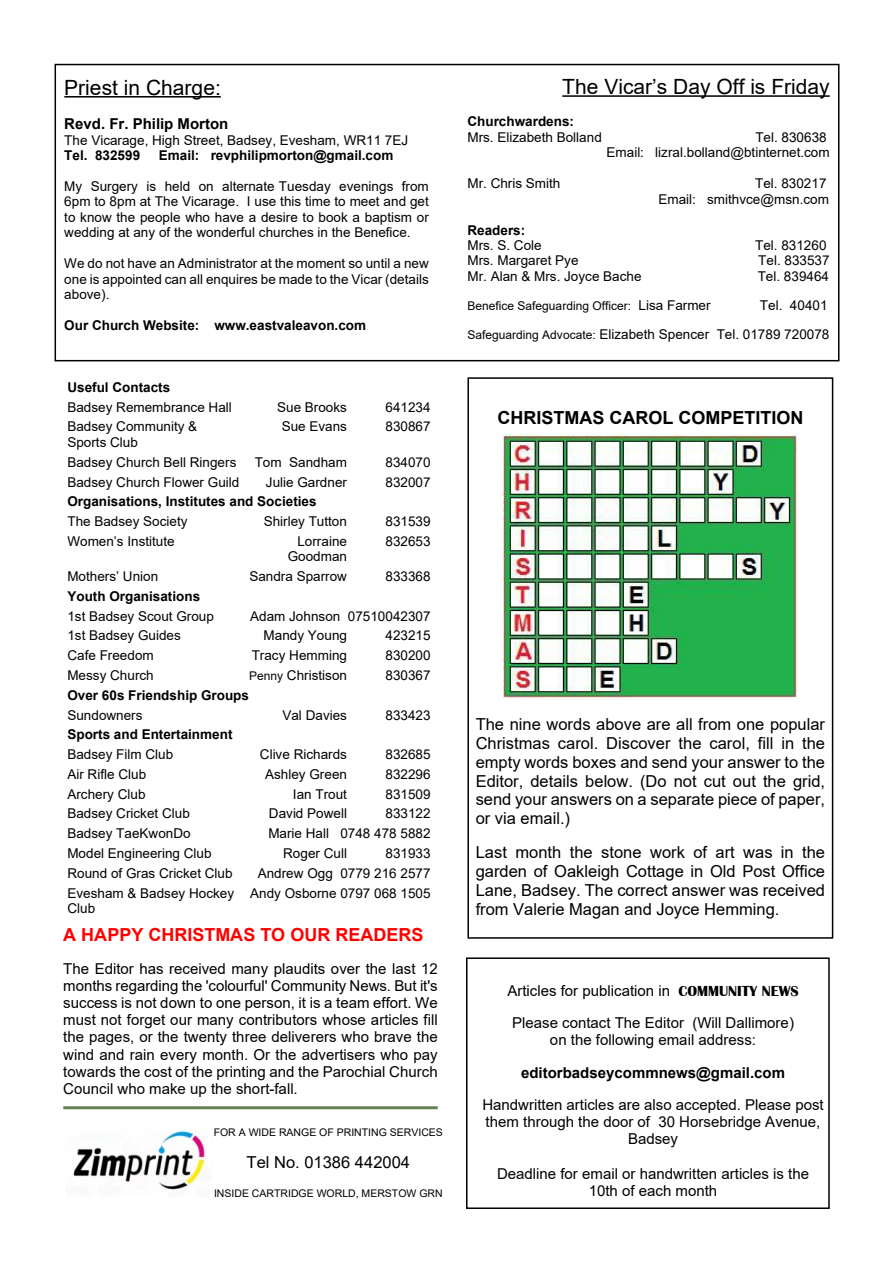
<style>
.page{position:relative;width:893px;height:1263px;background:#fff}
.page>*{position:absolute;margin:0;border:0;box-sizing:border-box;transform-origin:0 0}
.t1{font:21px "Arial";color:#000}
.t2{font:700 18px "Arial";color:#f00}
.t3{font:700 18px "Arial";color:#000}
.t4{font:16.5px/18.9px "Arial";color:#000;text-align:justify}
.t5{font:15px/17.2px "Arial";color:#000;text-align:center}
.t6{font:700 15px "Arial";color:#000}
.t7{font:13.5px/15.5px "Arial";color:#000;text-align:right}
.t8{font:700 13.5px "Arial";color:#000}
.t9{font:12px "Arial";color:#000}
.t10{font:10.5px "Arial";color:#000}
.s1{font-size:12px}
.s2{font-size:13.5px}
.s3{font-family:"Britannic";font-weight:700}
</style>
<div class="page">
<hr style="left:64px;top:96px;width:157px;height:2px;background:#000">
<hr style="left:562px;top:95px;width:268px;height:2px;background:#000">
<div style="left:55px;top:64px;width:784px;height:297px;border:2px solid #000"></div>
<div style="left:466px;top:957px;width:364px;height:252px;border:2px solid #000"></div>
<div style="left:467px;top:377px;width:366px;height:562px;border:2px solid #000"></div>
<img style="left:73px;top:1131px;width:132px;height:59px">
<hr style="left:63px;top:1106px;width:375px;height:3px;background:#658252">
<img style="left:504px;top:434px;width:293px;height:265px">
<h1 class="t1" style="left:64px;top:79px;width:158px">Priest in Charge:</h1>
<p class="t6" style="left:64px;top:118px;width:166px">Revd. Fr. Philip Morton</p>
<p class="t7" style="left:64px;top:133px;width:345px">The Vicarage, High Street, Badsey, Evesham, WR11 7EJ</p>
<p class="t8" style="left:64px;top:150px;width:77px">Tel. 832599</p>
<p class="t8" style="left:159px;top:150px;width:236px">Email: revphilipmorton@gmail.com</p>
<p class="t7" style="left:64px;top:180px;width:366px;text-align:justify">My Surgery is held on alternate Tuesday evenings from 6pm to 8pm at The Vicarage. I use this time to meet and get to know the people who have a desire to book a baptism or wedding at any of the wonderful churches in the Benefice.</p>
<p class="t7" style="left:64px;top:257px;width:366px;text-align:justify">We do not have an Administrator at the moment so until a new one is appointed can all enquires be made to the Vicar (details above).</p>
<p class="t8" style="left:64px;top:320px;width:303px">Our Church Website: www.eastvaleavon.com</p>
<p class="t8" style="left:67px;top:382px;width:104px">Useful Contacts</p>
<p class="t7" style="left:67px;top:400px;width:166px">Badsey Remembrance Hall</p>
<p class="t7" style="left:277px;top:400px;width:71px">Sue Brooks</p>
<p class="t7" style="left:385px;top:400px;width:47px">641234</p>
<p class="t7" style="left:67px;top:420px;width:131px;text-align:left">Badsey Community &amp;<br>Sports Club</p>
<p class="t7" style="left:282px;top:420px;width:67px">Sue Evans</p>
<p class="t7" style="left:385px;top:420px;width:47px">830867</p>
<p class="t7" style="left:67px;top:455px;width:170px">Badsey Church Bell Ringers</p>
<p class="t7" style="left:255px;top:455px;width:94px">Tom Sandham</p>
<p class="t7" style="left:385px;top:455px;width:47px">834070</p>
<p class="t7" style="left:67px;top:475px;width:173px">Badsey Church Flower Guild</p>
<p class="t7" style="left:266px;top:475px;width:83px">Julie Gardner</p>
<p class="t7" style="left:385px;top:475px;width:47px">832007</p>
<p class="t8" style="left:67px;top:496px;width:251px">Organisations, Institutes and Societies</p>
<p class="t7" style="left:67px;top:515px;width:122px">The Badsey Society</p>
<p class="t7" style="left:264px;top:515px;width:85px">Shirley Tutton</p>
<p class="t7" style="left:385px;top:515px;width:47px">831539</p>
<p class="t7" style="left:67px;top:535px;width:109px">Women’s Institute</p>
<p class="t7" style="left:288px;top:535px;width:61px">Lorraine<br>Goodman</p>
<p class="t7" style="left:385px;top:535px;width:47px">832653</p>
<p class="t7" style="left:67px;top:570px;width:92px">Mothers’ Union</p>
<p class="t7" style="left:249px;top:570px;width:99px">Sandra Sparrow</p>
<p class="t7" style="left:385px;top:570px;width:47px">833368</p>
<p class="t8" style="left:67px;top:591px;width:134px">Youth Organisations</p>
<p class="t7" style="left:67px;top:609px;width:148px">1st Badsey Scout Group</p>
<p class="t7" style="left:250px;top:609px;width:182px">Adam Johnson 07510042307</p>
<p class="t7" style="left:67px;top:629px;width:115px">1st Badsey Guides</p>
<p class="t7" style="left:264px;top:629px;width:85px">Mandy Young</p>
<p class="t7" style="left:385px;top:629px;width:47px">423215</p>
<p class="t7" style="left:67px;top:649px;width:88px">Cafe Freedom</p>
<p class="t7" style="left:252px;top:649px;width:97px">Tracy Hemming</p>
<p class="t7" style="left:385px;top:649px;width:47px">830200</p>
<p class="t7" style="left:67px;top:669px;width:88px">Messy Church</p>
<p class="t7" style="left:249px;top:669px;width:99px"><span class="s1">Penny</span> Christison</p>
<p class="t7" style="left:385px;top:669px;width:47px">830367</p>
<p class="t8" style="left:67px;top:690px;width:183px">Over 60s Friendship Groups</p>
<p class="t7" style="left:67px;top:708px;width:77px">Sundowners</p>
<p class="t7" style="left:282px;top:708px;width:66px">Val Davies</p>
<p class="t7" style="left:385px;top:708px;width:47px">833423</p>
<p class="t8" style="left:67px;top:729px;width:167px">Sports and Entertainment</p>
<p class="t7" style="left:67px;top:748px;width:107px">Badsey Film Club</p>
<p class="t7" style="left:260px;top:748px;width:89px">Clive Richards</p>
<p class="t7" style="left:385px;top:748px;width:47px">832685</p>
<p class="t7" style="left:67px;top:768px;width:80px">Air Rifle Club</p>
<p class="t7" style="left:265px;top:768px;width:83px">Ashley Green</p>
<p class="t7" style="left:385px;top:768px;width:47px">832296</p>
<p class="t7" style="left:67px;top:787px;width:80px">Archery Club</p>
<p class="t7" style="left:293px;top:787px;width:56px">Ian Trout</p>
<p class="t7" style="left:385px;top:787px;width:47px">831509</p>
<p class="t7" style="left:67px;top:807px;width:124px">Badsey Cricket Club</p>
<p class="t7" style="left:269px;top:807px;width:80px">David Powell</p>
<p class="t7" style="left:385px;top:807px;width:47px">833122</p>
<p class="t7" style="left:67px;top:827px;width:125px">Badsey TaeKwonDo</p>
<p class="t7" style="left:268px;top:827px;width:164px">Marie Hall 0748 478 5882</p>
<p class="t7" style="left:67px;top:847px;width:146px">Model Engineering Club</p>
<p class="t7" style="left:283px;top:847px;width:65px">Roger Cull</p>
<p class="t7" style="left:385px;top:847px;width:47px">831933</p>
<p class="t7" style="left:67px;top:866px;width:167px">Round of Gras Cricket Club</p>
<p class="t7" style="left:258px;top:866px;width:174px">Andrew Ogg 0779 216 2577</p>
<p class="t7" style="left:67px;top:886px;width:168px;text-align:left">Evesham &amp; Badsey Hockey<br>Club</p>
<p class="t7" style="left:250px;top:886px;width:182px">Andy Osborne 0797 068 1505</p>
<h2 class="t2" style="left:63px;top:927px;width:362px">A HAPPY CHRISTMAS TO OUR READERS</h2>
<p class="t5" style="left:63px;top:961px;width:376px;text-align:justify">The Editor has received many plaudits over the last 12 months regarding the 'colourful' Community News. But it's success is not down to one person, it is a team effort. We must not forget our many contributors whose articles fill the pages, or the twenty three deliverers who brave the wind and rain every month. Or the advertisers who pay towards the cost of the printing and the Parochial Church Council who make up the short-fall.</p>
<p class="t10" style="left:214px;top:1128px;width:231px">FOR A WIDE RANGE OF PRINTING SERVICES</p>
<p class="t4" style="left:247px;top:1154px;width:165px">Tel No. 01386 442004</p>
<p class="t10" style="left:214px;top:1189px;width:230px">INSIDE CARTRIDGE WORLD, MERSTOW GRN</p>
<h1 class="t1" style="left:562px;top:79px;width:269px">The Vicar’s Day Off is Friday</h1>
<p class="t8" style="left:467px;top:116px;width:108px">Churchwardens:</p>
<p class="t7" style="left:467px;top:130px;width:136px">Mrs. Elizabeth Bolland</p>
<p class="t7" style="left:607px;top:130px;width:225px">Tel. 830638<br>Email: lizral.bolland@btinternet.com</p>
<p class="t7" style="left:467px;top:177px;width:94px">Mr. Chris Smith</p>
<p class="t7" style="left:658px;top:177px;width:172px">Tel. 830217<br>Email: smithvce@msn.com</p>
<p class="t8" style="left:467px;top:225px;width:59px">Readers:</p>
<p class="t7" style="left:467px;top:239px;width:76px">Mrs. S. Cole</p>
<p class="t7" style="left:755px;top:239px;width:73px">Tel. 831260</p>
<p class="t7" style="left:467px;top:254px;width:113px">Mrs. Margaret Pye</p>
<p class="t7" style="left:758px;top:254px;width:73px">Tel. 833537</p>
<p class="t7" style="left:467px;top:270px;width:176px">Mr. Alan &amp; Mrs. Joyce Bache</p>
<p class="t7" style="left:758px;top:270px;width:73px">Tel. 839464</p>
<p class="t9" style="left:467px;top:301px;width:245px">Benefice Safeguarding Officer: <span class="s2">Lisa Farmer</span></p>
<p class="t7" style="left:467px;top:292px;width:363px;line-height:29.2px">Tel. 40401<br><span class="s1">Safeguarding Advocate:</span> Elizabeth Spencer Tel. 01789 720078</p>
<h2 class="t3" style="left:497px;top:411px;width:307px">CHRISTMAS CAROL COMPETITION</h2>
<p class="t4" style="left:476px;top:716px;width:351px">The nine words above are all from one popular Christmas carol. Discover the carol, fill in the empty words boxes and send your answer to the Editor, details below. (Do not cut out the grid, send your answers on a separate piece of paper, or via email.)</p>
<p class="t4" style="left:476px;top:844px;width:351px">Last month the stone work of art was in the garden of Oakleigh Cottage in Old Post Office Lane, Badsey. The correct answer was received from Valerie Magan and Joyce Hemming.</p>
<p class="t5" style="left:507px;top:976px;width:293px;line-height:32.2px">Articles for publication in <span class="s3">COMMUNITY NEWS<br></span>Please contact The Editor (Will Dallimore)</p>
<p class="t5" style="left:550px;top:1033px;width:208px">on the following email address:</p>
<p class="t6" style="left:521px;top:1066px;width:265px">editorbadseycommnews@gmail.com</p>
<p class="t5" style="left:482px;top:1097px;width:343px">Handwritten articles are also accepted. Please post them through the door of 30 Horsebridge Avenue,<br>Badsey</p>
<p class="t5" style="left:497px;top:1166px;width:314px">Deadline for email or handwritten articles is the<br>10th of each month</p>
</div>
